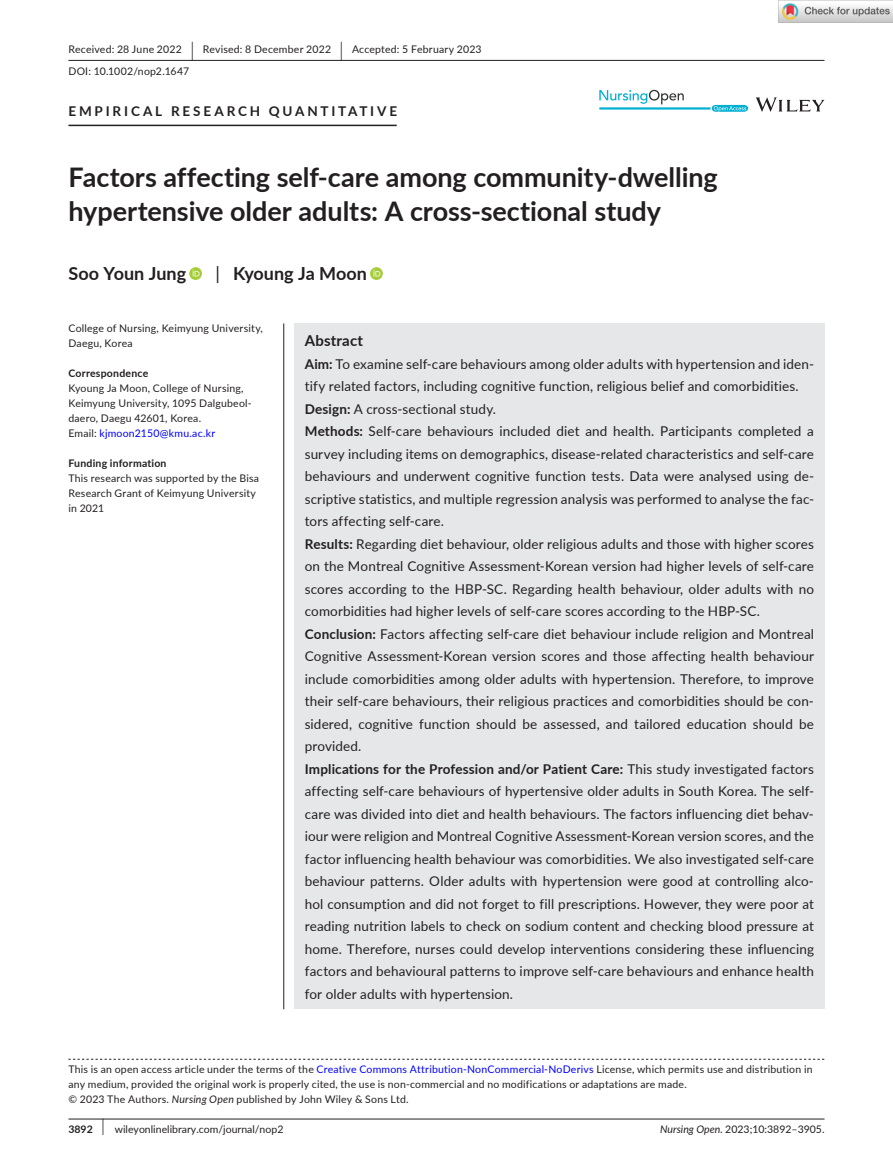
<style>
.page{position:relative;width:893px;height:1174px;background:#fff}
.page>*{position:absolute;margin:0;border:0;box-sizing:border-box;transform-origin:0 0}
.t1{font:700 27px/34.5px "Lato";color:#231f20}
.t2{font:700 18px "Lato";color:#231f20}
.t3{font:700 15px "Lato";letter-spacing:.015em;color:#231f20}
.t4{font:13.5px/22.5px "Lato";letter-spacing:.01em;color:#231f20}
.t5{font:700 13.5px "Lato";letter-spacing:.21em;color:#231f20}
.t6{font:10.5px/15px "Lato";letter-spacing:.02em;color:#231f20}
.t7{font:10.5px "Lato";color:#231f20}
.t8{font:700 10.5px "Lato";letter-spacing:.02em;color:#231f20}
.s1{font-size:19.65px}
.s2{font-weight:400}
.s3{color:#00f}
.s4{font-weight:700}
.s5{font-style:italic}
.s6{font-size:17.4px}
</style>
<div class="page">
<hr style="left:68px;top:1118px;width:756px;height:1px;background:#231f20">
<svg style="left:756px;top:97px;width:68px;height:15px"></svg>
<svg style="left:599px;top:90px;width:149px;height:22px"></svg>
<hr style="left:68px;top:60px;width:756px;height:1px;background:#231f20">
<hr style="left:68px;top:125px;width:329px;height:1px;background:#231f20">
<svg style="left:189px;top:267px;width:13px;height:13px"></svg>
<svg style="left:193px;top:269px;width:7px;height:7px"></svg>
<svg style="left:370px;top:267px;width:13px;height:13px"></svg>
<svg style="left:373px;top:269px;width:7px;height:7px"></svg>
<div style="left:294px;top:323px;width:530px;height:686px;background:#e6e7e9"></div>
<hr style="left:283px;top:323px;width:1px;height:686px;background:#231f20">
<svg style="left:68px;top:1058px;width:756px;height:1px"></svg>
<img style="left:779px;top:0;width:114px;height:23px">
<p class="t6" style="left:68px;top:38px;width:415px;line-height:21.8px">Received: 28 June 2022 <span class="s1">|</span> Revised: 8 December 2022 <span class="s1">|</span> Accepted: 5 February 2023<br>DOI: 10.1002/nop2.1647</p>
<p class="t5" style="left:68px;top:101px;width:330px">EMPIRICAL RESEARCH QUANTITATIVE</p>
<h1 class="t1" style="left:68px;top:159px;width:651px">Factors affecting self-care among community-dwelling hypertensive older adults: A cross-sectional study</h1>
<h2 class="t2" style="left:68px;top:260px;width:119px">Soo Youn Jung</h2>
<h2 class="t2" style="left:215px;top:260px;width:153px"><span class="s2">|</span> Kyoung Ja Moon</h2>
<p class="t6" style="left:68px;top:320px;width:196px">College of Nursing, Keimyung University,<br>Daegu, Korea</p>
<p class="t8" style="left:68px;top:365px;width:81px">Correspondence</p>
<p class="t6" style="left:68px;top:380px;width:185px">Kyoung Ja Moon, College of Nursing, Keimyung University, 1095 Dalgubeol&shy;daero, Daegu 42601, Korea.<br>Email: <span class="s3">kjmoon2150@kmu.ac.kr</span></p>
<p class="t8" style="left:68px;top:455px;width:100px">Funding information</p>
<p class="t6" style="left:68px;top:470px;width:192px">This research was supported by the Bisa<br>Research Grant of Keimyung University in 2021</p>
<p class="t3" style="left:305px;top:329px;width:60px">Abstract</p>
<p class="t4" style="left:305px;top:352px;width:511px"><span class="s4">Aim:</span> To examine self-care behaviours among older adults with hypertension and iden&shy;tify related factors, including cognitive function, religious belief and comorbidities.<br><span class="s4">Design:</span> A cross-sectional study.<br><span class="s4">Methods:</span> Self-care behaviours included diet and health. Participants completed a survey including items on demographics, disease-related characteristics and self-care behaviours and underwent cognitive function tests. Data were analysed using de&shy;scriptive statistics, and multiple regression analysis was performed to analyse the fac&shy;tors affecting self-care.<br><span class="s4">Results:</span> Regarding diet behaviour, older religious adults and those with higher scores on the Montreal Cognitive Assessment-Korean version had higher levels of self-care scores according to the HBP-SC. Regarding health behaviour, older adults with no comorbidities had higher levels of self-care scores according to the HBP-SC.<br><span class="s4">Conclusion:</span> Factors affecting self-care diet behaviour include religion and Montreal Cognitive Assessment-Korean version scores and those affecting health behaviour include comorbidities among older adults with hypertension. Therefore, to improve their self-care behaviours, their religious practices and comorbidities should be con&shy;sidered, cognitive function should be assessed, and tailored education should be provided.<br><span class="s4">Implications for the Profession and/or Patient Care:</span> This study investigated factors affecting self-care behaviours of hypertensive older adults in South Korea. The self&shy;care was divided into diet and health behaviours. The factors influencing diet behav&shy;iour were religion and Montreal Cognitive Assessment-Korean version scores, and the factor influencing health behaviour was comorbidities. We also investigated self-care behaviour patterns. Older adults with hypertension were good at controlling alco&shy;hol consumption and did not forget to fill prescriptions. However, they were poor at reading nutrition labels to check on sodium content and checking blood pressure at home. Therefore, nurses could develop interventions considering these influencing factors and behavioural patterns to improve self-care behaviours and enhance health for older adults with hypertension.</p>
<p class="t6" style="left:68px;top:1061px;width:746px">This is an open access article under the terms of the <span class="s3">Creative Commons Attribution-NonCommercial-NoDerivs</span> License, which permits use and distribution in any medium, provided the original work is properly cited, the use is non-commercial and no modifications or adaptations are made.<br>© 2023 The Authors. <span class="s5">Nursing Open</span> published by John Wiley &amp; Sons Ltd.</p>
<p class="t7" style="left:68px;top:1121px;width:216px"><span class="s4">3892</span> <span class="s6">|</span> wileyonlinelibrary.com/journal/nop2</p>
<p class="t7" style="left:660px;top:1121px;width:166px"><span class="s5">Nursing Open.</span> 2023;10:3892–3905.</p>
</div>
